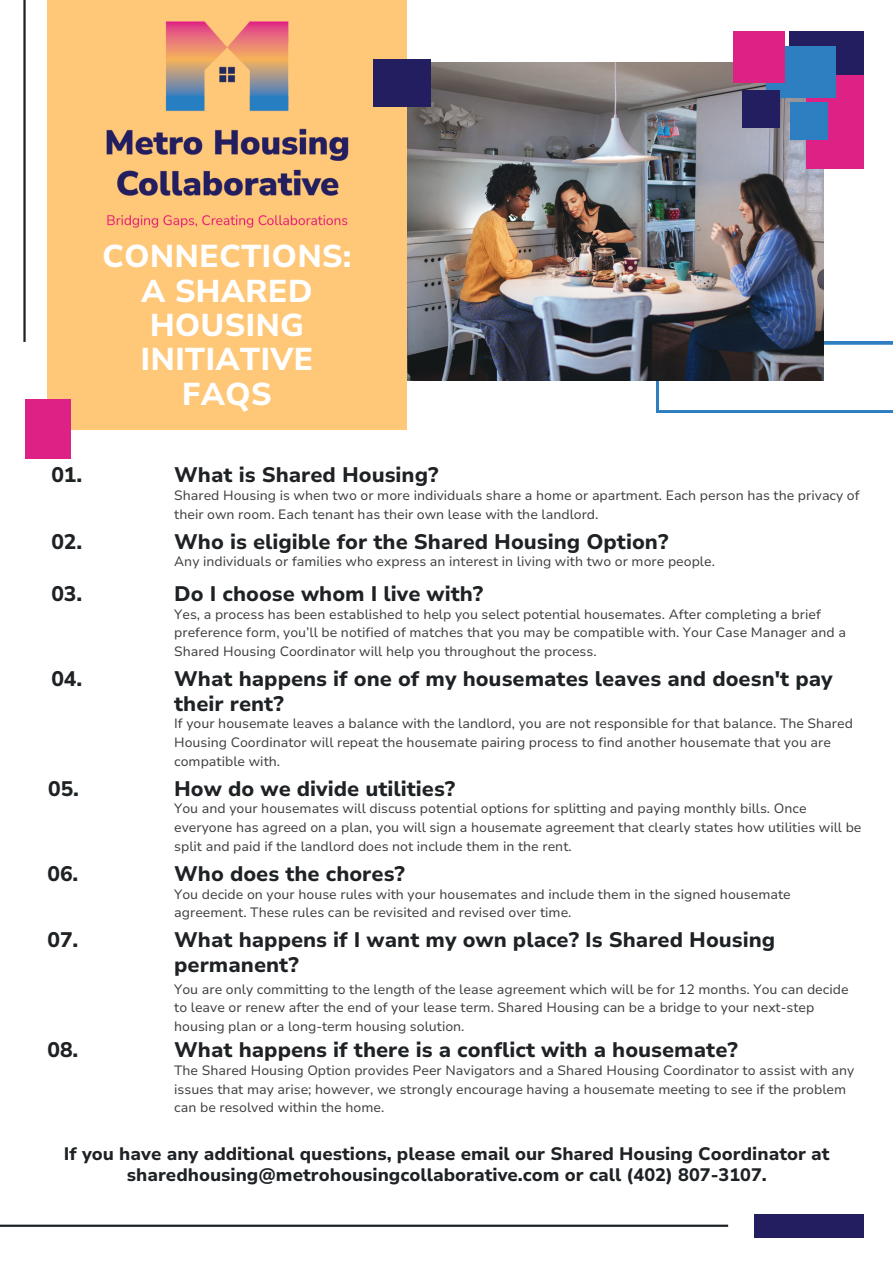
<style>
.page{position:relative;width:893px;height:1263px;background:#fff}
.page>*{position:absolute;margin:0;border:0;box-sizing:border-box;transform-origin:0 0}
.t1{font:800 31.5px/34.3px "Nunito Sans 10 pt";color:#fff;text-align:center}
.t2{font:800 21px/24.8px "Nunito Sans 10 pt";color:#1e2225}
.t3{font:800 18px/21.4px "Nunito Sans 10 pt";color:#1e2225;text-align:center}
.t4{font:13.5px/18.6px "Nunito Sans 10 pt";color:#3f3d3b}
</style>
<div class="page">
<svg style="left:656px;top:342px;width:237px;height:71px"></svg>
<img style="left:406px;top:63px;width:417px;height:317px">
<div style="left:47px;top:0;width:359px;height:430px;background:#ffc778"></div>
<div style="left:806px;top:46px;width:58px;height:123px;background:#de2184"></div>
<div style="left:790px;top:31px;width:74px;height:44px;background:#231e5f"></div>
<div style="left:766px;top:46px;width:70px;height:51px;background:#2d7fc1"></div>
<div style="left:733px;top:31px;width:52px;height:52px;background:#de2184"></div>
<div style="left:790px;top:103px;width:37px;height:37px;background:#2d7fc1"></div>
<div style="left:743px;top:91px;width:37px;height:37px;background:#231e5f"></div>
<hr style="left:23px;top:0;width:3px;height:342px;background:#1e2225">
<div style="left:26px;top:399px;width:45px;height:60px;background:#de2184"></div>
<hr style="left:0;top:1224px;width:728px;height:3px;background:#1e2225">
<div style="left:754px;top:1214px;width:110px;height:23px;background:#231e5f"></div>
<img style="left:23px;top:0;width:521px;height:303px">
<p class="t1" style="left:102px;top:240px;width:251px">CONNECTIONS:<br>A SHARED<br>HOUSING<br>INITIATIVE<br>FAQS</p>
<p class="t2" style="left:51px;top:463px;width:33px">01.</p>
<p class="t2" style="left:174px;top:463px;width:266px">What is Shared Housing?</p>
<p class="t2" style="left:51px;top:529px;width:33px">02.</p>
<p class="t2" style="left:51px;top:581px;width:33px">03.</p>
<p class="t2" style="left:51px;top:666px;width:33px">04.</p>
<p class="t4" style="left:174px;top:486px;width:687px">Shared Housing is when two or more individuals share a home or apartment. Each person has the privacy of their own room. Each tenant has their own lease with the landlord.</p>
<p class="t4" style="left:174px;top:553px;width:542px">Any individuals or families who express an interest in living with two or more people.</p>
<p class="t2" style="left:174px;top:529px;width:496px">Who is eligible for the Shared Housing Option?</p>
<p class="t2" style="left:174px;top:581px;width:311px">Do I choose whom I live with?</p>
<p class="t4" style="left:174px;top:605px;width:673px">Yes, a process has been established to help you select potential housemates. After completing a brief preference form, you’ll be notified of matches that you may be compatible with. Your Case Manager and a<br>Shared Housing Coordinator will help you throughout the process.</p>
<p class="t2" style="left:174px;top:666px;width:660px">What happens if one of my housemates leaves and doesn't pay their rent?</p>
<p class="t4" style="left:174px;top:715px;width:680px">If your housemate leaves a balance with the landlord, you are not responsible for that balance. The Shared<br>Housing Coordinator will repeat the housemate pairing process to find another housemate that you are compatible with.</p>
<p class="t2" style="left:48px;top:776px;width:33px">05.</p>
<p class="t2" style="left:174px;top:776px;width:282px">How do we divide utilities?</p>
<p class="t4" style="left:174px;top:800px;width:689px">You and your housemates will discuss potential options for splitting and paying monthly bills. Once everyone has agreed on a plan, you will sign a housemate agreement that clearly states how utilities will be split and paid if the landlord does not include them in the rent.</p>
<p class="t2" style="left:47px;top:861px;width:33px">06.</p>
<p class="t2" style="left:174px;top:861px;width:232px">Who does the chores?</p>
<p class="t4" style="left:174px;top:885px;width:618px">You decide on your house rules with your housemates and include them in the signed housemate agreement. These rules can be revisited and revised over time.</p>
<p class="t2" style="left:47px;top:928px;width:33px">07.</p>
<p class="t2" style="left:174px;top:928px;width:602px">What happens if I want my own place? Is Shared Housing permanent?</p>
<p class="t4" style="left:174px;top:980px;width:676px">You are only committing to the length of the lease agreement which will be for 12 months. You can decide to leave or renew after the end of your lease term. Shared Housing can be a bridge to your next-step housing plan or a long-term housing solution.</p>
<p class="t4" style="left:174px;top:1061px;width:681px">The Shared Housing Option provides Peer Navigators and a Shared Housing Coordinator to assist with any issues that may arise; however, we strongly encourage having a housemate meeting to see if the problem can be resolved within the home.</p>
<p class="t3" style="left:64px;top:1143px;width:767px">If you have any additional questions, please email our Shared Housing Coordinator at sharedhousing@metrohousingcollaborative.com or call (402) 807-3107.</p>
<p class="t2" style="left:47px;top:1038px;width:33px">08.</p>
<p class="t2" style="left:174px;top:1038px;width:565px">What happens if there is a conflict with a housemate?</p>
</div>
